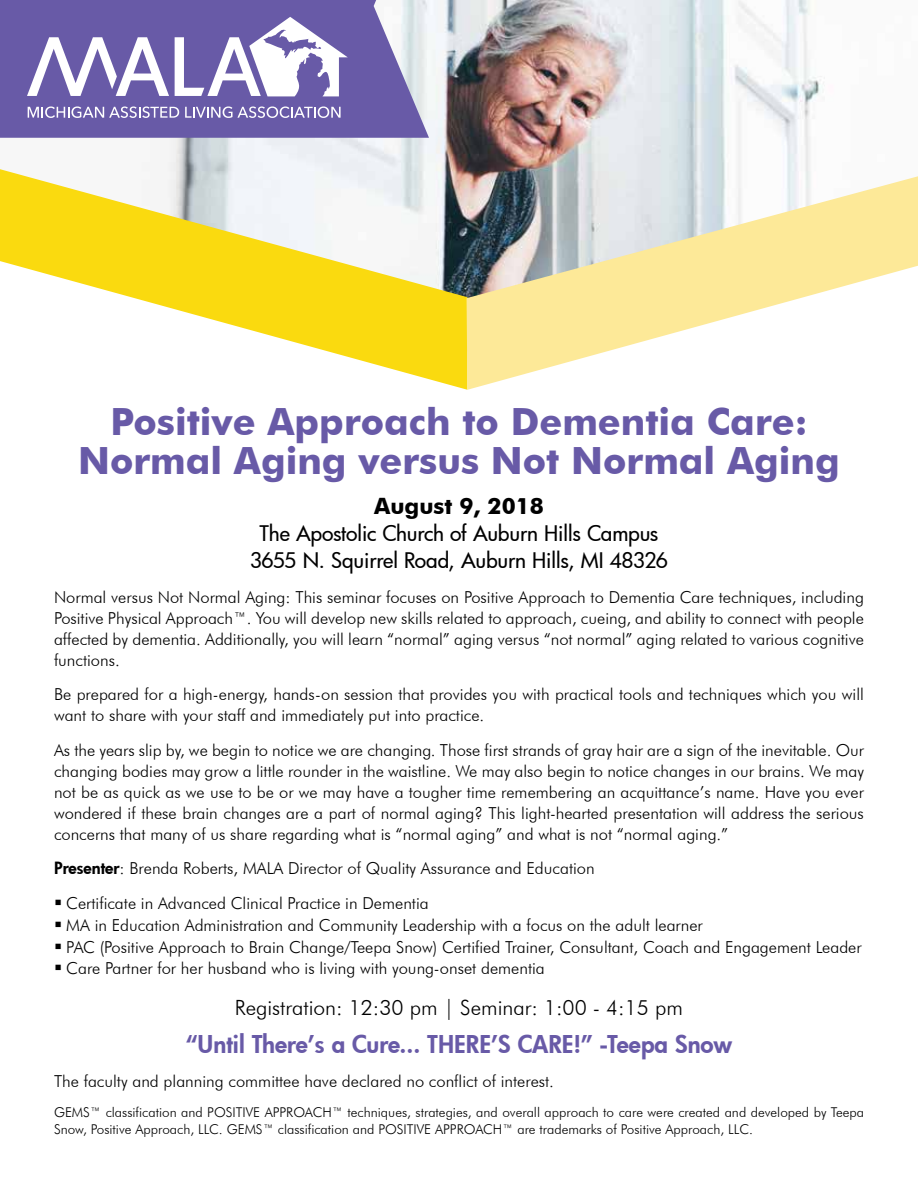
<style>
.page{position:relative;width:918px;height:1188px;background:#fff}
.page>*{position:absolute;margin:0;border:0;box-sizing:border-box;transform-origin:0 0}
.t1{font:700 37.5px/39px "Futura BT";color:#685aa7;text-align:center}
.t2{font:800 24px "Futura";color:#685aa7}
.t3{font:700 22.5px "Futura BT";color:#000}
.t4{font:500 21px/27px "Futura";letter-spacing:-.01em;color:#000;text-align:center}
.t5{font:300 21px "Futura BT";color:#000}
.t6{font:300 16.5px/21px "Futura BT";color:#000;text-align:justify}
.t7{font:300 13.5px/16.5px "Futura BT";color:#000}
.s1{font-family:"Futura";font-weight:800}
</style>
<div class="page">
<img style="left:167px;top:0;width:658px;height:176px">
<svg style="left:0;top:6px;width:429px;height:132px;background:#776caf"></svg>
<svg style="left:27px;top:37px;width:142px;height:59px"></svg>
<svg style="left:175px;top:17px;width:173px;height:79px"></svg>
<svg style="left:28px;top:106px;width:151px;height:12px"></svg>
<svg style="left:185px;top:106px;width:156px;height:12px"></svg>
<div style="left:0;top:0;width:376px;height:6px;background:#685aa7"></div>
<svg style="left:0;top:169px;width:467px;height:221px"></svg>
<svg style="left:467px;top:176px;width:451px;height:214px"></svg>
<h1 class="t1" style="left:78px;top:402px;width:763px">Positive Approach to Dementia Care:<br>Normal Aging versus Not Normal Aging</h1>
<h3 class="t3" style="left:374px;top:493px;width:171px">August 9, 2018</h3>
<p class="t4" style="left:250px;top:520px;width:419px">The Apostolic Church of Auburn Hills Campus<br>3655 N. Squirrel Road, Auburn Hills, MI 48326</p>
<p class="t6" style="left:54px;top:586px;width:812px">Normal versus Not Normal Aging: This seminar focuses on Positive Approach to Dementia Care techniques, including Positive Physical Approach™. You will develop new skills related to approach, cueing, and ability to connect with people affected by dementia. Additionally, you will learn “normal” aging versus “not normal” aging related to various cognitive functions.</p>
<p class="t6" style="left:54px;top:684px;width:811px">Be prepared for a high-energy, hands-on session that provides you with practical tools and techniques which you will want to share with your staff and immediately put into practice.</p>
<p class="t6" style="left:54px;top:739px;width:812px">As the years slip by, we begin to notice we are changing. Those first strands of gray hair are a sign of the inevitable. Our changing bodies may grow a little rounder in the waistline. We may also begin to notice changes in our brains. We may not be as quick as we use to be or we may have a tougher time remembering an acquittance’s name. Have you ever wondered if these brain changes are a part of normal aging? This light-hearted presentation will address the serious concerns that many of us share regarding what is “normal aging” and what is not “normal aging.”</p>
<p class="t6" style="left:54px;top:858px;width:542px"><span class="s1">Presenter</span>: Brenda Roberts, MALA Director of Quality Assurance and Education</p>
<p class="t6" style="left:54px;top:893px;width:376px">▪ Certificate in Advanced Clinical Practice in Dementia</p>
<p class="t6" style="left:54px;top:914px;width:650px">▪ MA in Education Administration and Community Leadership with a focus on the adult learner</p>
<p class="t6" style="left:54px;top:936px;width:809px">▪ PAC (Positive Approach to Brain Change/Teepa Snow) Certified Trainer, Consultant, Coach and Engagement Leader</p>
<p class="t6" style="left:54px;top:958px;width:492px">▪ Care Partner for her husband who is living with young-onset dementia</p>
<p class="t5" style="left:235px;top:995px;width:449px">Registration: 12:30 pm | Seminar: 1:00 - 4:15 pm</p>
<h2 class="t2" style="left:186px;top:1028px;width:548px">“Until There’s a Cure... THERE’S CARE!” -Teepa Snow</h2>
<p class="t6" style="left:54px;top:1071px;width:502px">The faculty and planning committee have declared no conflict of interest.</p>
<p class="t7" style="left:54px;top:1104px;width:812px">GEMS™ classification and POSITIVE APPROACH™ techniques, strategies, and overall approach to care were created and developed by Teepa<br>Snow, Positive Approach, LLC. GEMS™ classification and POSITIVE APPROACH™ are trademarks of Positive Approach, LLC.</p>
</div>
